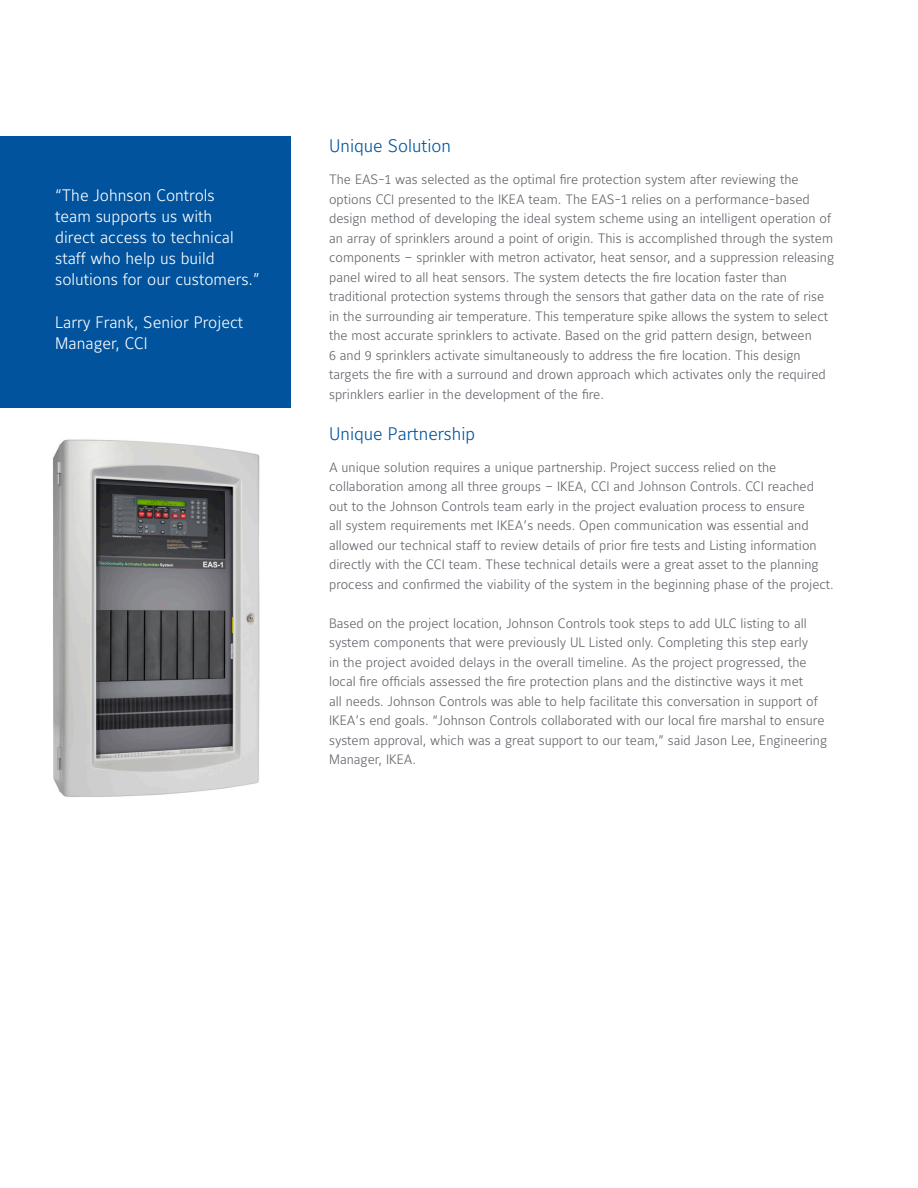
<style>
.page{position:relative;width:918px;height:1188px;background:#fff}
.page>*{position:absolute;margin:0;border:0;box-sizing:border-box;transform-origin:0 0}
.Para_title{font:300 18px "Maurea Jci Lf ML";color:#01539e}
.t1{font:300 16.5px/21px "Maurea Jci Lf ML";color:#fff}
.t2{font:300 13.5px/19.5px "Maurea Jci Lf ML";color:#5f6369}
</style>
<div class="page">
<div style="left:0;top:136px;width:291px;height:272px;background:#01539e"></div>
<img style="left:53px;top:439px;width:207px;height:358px">
<p class="t1" style="left:55px;top:185px;width:206px">“The Johnson Controls<br>team supports us with<br>direct access to technical staff who help us build solutions for our customers.”</p>
<p class="t1" style="left:55px;top:311px;width:190px">Larry Frank, Senior Project<br>Manager, CCI</p>
<p class="Para_title" style="left:329px;top:134px;width:123px">Unique Solution</p>
<p class="t2" style="left:329px;top:169px;width:507px">The EAS-1 was selected as the optimal fire protection system after reviewing the options CCI presented to the IKEA team. The EAS-1 relies on a performance-based design method of developing the ideal system scheme using an intelligent operation of an array of sprinklers around a point of origin. This is accomplished through the system components – sprinkler with metron activator, heat sensor, and a suppression releasing panel wired to all heat sensors. The system detects the fire location faster than traditional protection systems through the sensors that gather data on the rate of rise in the surrounding air temperature. This temperature spike allows the system to select the most accurate sprinklers to activate. Based on the grid pattern design, between<br>6 and 9 sprinklers activate simultaneously to address the fire location. This design targets the fire with a surround and drown approach which activates only the required sprinklers earlier in the development of the fire.</p>
<p class="Para_title" style="left:329px;top:422px;width:148px">Unique Partnership</p>
<p class="t2" style="left:329px;top:457px;width:506px">A unique solution requires a unique partnership. Project success relied on the collaboration among all three groups – IKEA, CCI and Johnson Controls. CCI reached out to the Johnson Controls team early in the project evaluation process to ensure<br>all system requirements met IKEA’s needs. Open communication was essential and allowed our technical staff to review details of prior fire tests and Listing information directly with the CCI team. These technical details were a great asset to the planning process and confirmed the viability of the system in the beginning phase of the project.</p>
<p class="t2" style="left:329px;top:613px;width:500px">Based on the project location, Johnson Controls took steps to add ULC listing to all system components that were previously UL Listed only. Completing this step early<br>in the project avoided delays in the overall timeline. As the project progressed, the local fire officials assessed the fire protection plans and the distinctive ways it met<br>all needs. Johnson Controls was able to help facilitate this conversation in support of IKEA’s end goals. “Johnson Controls collaborated with our local fire marshal to ensure system approval, which was a great support to our team,” said Jason Lee, Engineering Manager, IKEA.</p>
</div>
